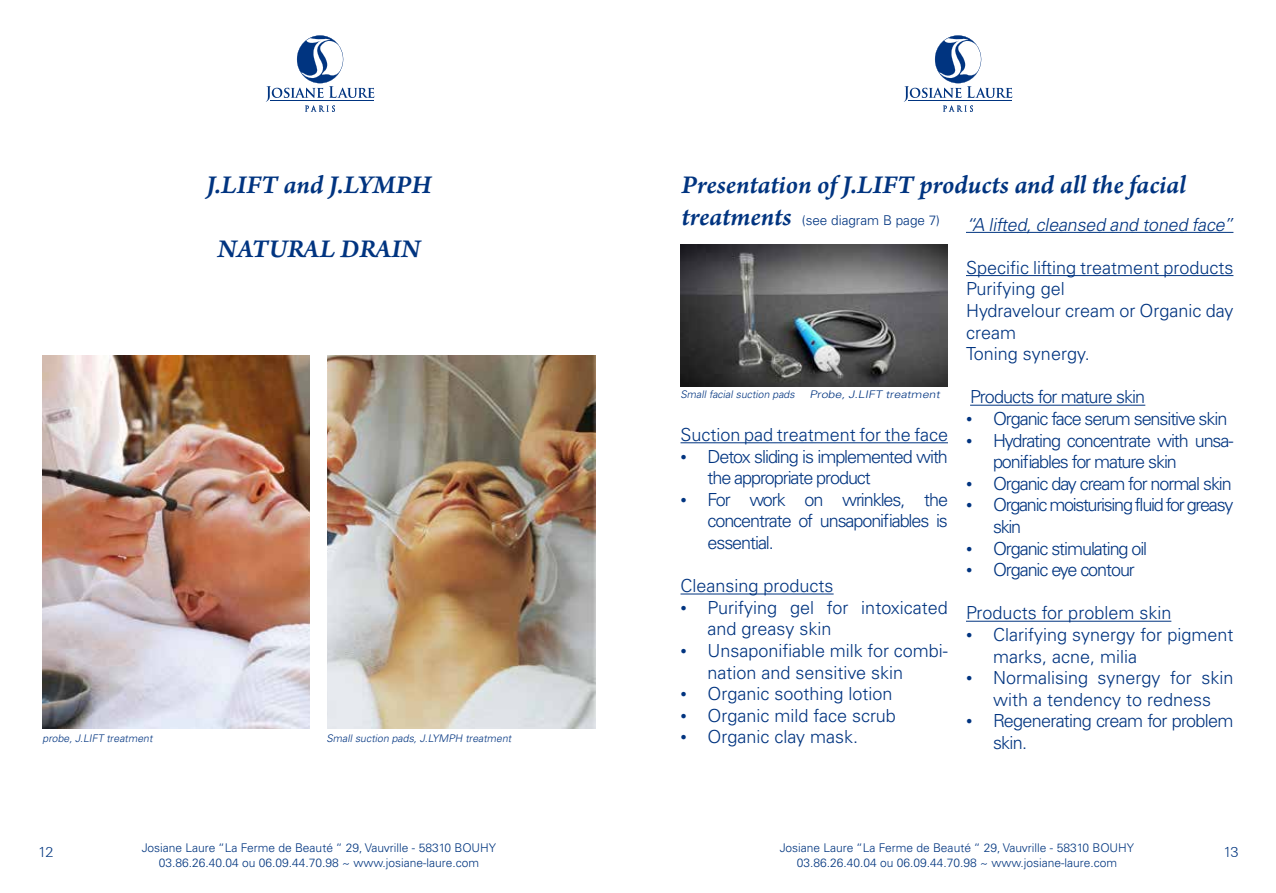
<style>
.page{position:relative;width:1276px;height:893px;background:#fff}
.page>*{position:absolute;margin:0;border:0;box-sizing:border-box;transform-origin:0 0}
.t1{font:27px "Arno Pro Smbd Italic Sm Text";letter-spacing:-.005em;color:#003480}
.t2{font:300 18px/21.6px "Univers LT Std";letter-spacing:-.01em;color:#003480}
.t3{font:300 18px/21.6px "Univers LT Std";letter-spacing:-.06em;color:#003480}
.t4{font:300 18px/21.6px "Univers LT Std";letter-spacing:-.07em;color:#003480}
.t5{font:300 18px/21.6px "Univers LT Std";letter-spacing:-.04em;color:#003480}
.t6{font:italic 300 18px "Univers LT Std";color:#003480}
.t7{font:300 18px "Univers LT Std";letter-spacing:-.05em;color:#003480}
.t8{font:300 15px "Universal";color:#01357f}
.t9{font:300 13.5px "Univers LT Std";color:#003480}
.t10{font:300 12px/14.4px "Univers LT Std";color:#01357f;text-align:center}
.t11{font:italic 300 10.5px "Univers LT Std";color:#003480}
.s1{font-family:"Arno Pro Smbd Italic Sm Text";font-weight:400;font-size:27px}
.s2{font-family:"Times New Roman";font-weight:400}
.s3{color:#003480}
</style>
<div class="page">
<svg style="left:266px;top:35px;width:108px;height:77px"></svg>
<svg style="left:904px;top:35px;width:108px;height:77px"></svg>
<hr style="left:680px;top:442px;width:268px;height:1px;background:#003480">
<hr style="left:680px;top:594px;width:153px;height:1px;background:#003480">
<hr style="left:966px;top:232px;width:267px;height:1px;background:#003480">
<hr style="left:966px;top:275px;width:267px;height:1px;background:#003480">
<hr style="left:970px;top:405px;width:175px;height:1px;background:#003480">
<hr style="left:966px;top:621px;width:205px;height:1px;background:#003480">
<img style="left:43px;top:356px;width:552px;height:372px">
<img style="left:680px;top:245px;width:268px;height:141px">
<div style="left:311px;top:352px;width:16px;height:380px;background:#fff"></div>
<h1 class="t1" style="left:206px;top:168px;width:227px">J.LIFT and J.LYMPH</h1>
<h1 class="t1" style="left:217px;top:233px;width:204px">NATURAL DRAIN</h1>
<p class="t11" style="left:43px;top:732px;width:114px">probe, J.LIFT treatment</p>
<p class="t11" style="left:326px;top:732px;width:189px">Small suction pads, J.LYMPH treatment</p>
<h1 class="t1" style="left:681px;top:168px;width:506px">Presentation of J.LIFT products and all the facial</h1>
<p class="t9" style="left:681px;top:212px;width:260px"><span class="s1">treatments</span> (see diagram B page 7)</p>
<p class="t6" style="left:966px;top:213px;width:273px">“A lifted,cleansed and toned face”</p>
<p class="t2" style="left:966px;top:257px;width:269px">Specific lifting treatment products<br>Purifying gel<br>Hydravelour cream or Organic day cream<br>Toning synergy.</p>
<p class="t7" style="left:970px;top:386px;width:177px">Products for mature skin</p>
<p class="t3" style="left:966px;top:408px;width:263px"><span class="s2">•</span> Organic face serum sensitive skin</p>
<p class="t3" style="left:993px;top:429px;width:242px;text-indent:-27px"><span class="s2">•</span> Hydrating concentrate with unsa&shy;ponifiables for mature skin</p>
<p class="t3" style="left:966px;top:473px;width:267px"><span class="s2">•</span> Organic day cream for normal skin</p>
<p class="t4" style="left:993px;top:494px;width:242px;text-indent:-27px"><span class="s2">•</span> Organic moisturising fluid for greasy skin</p>
<p class="t3" style="left:966px;top:537px;width:183px"><span class="s2">•</span> Organic stimulating oil</p>
<p class="t3" style="left:966px;top:559px;width:170px"><span class="s2">•</span> Organic eye contour</p>
<p class="t2" style="left:966px;top:602px;width:207px">Products for problem skin</p>
<p class="t2" style="left:993px;top:624px;width:242px;text-indent:-27px"><span class="s2">•</span> Clarifying synergy for pigment marks, acne, milia</p>
<p class="t2" style="left:966px;top:667px;width:269px;text-align:center"><span class="s2">•</span> Normalising synergy for skin with a tendency to redness</p>
<p class="t5" style="left:993px;top:710px;width:242px;text-indent:-27px"><span class="s2">•</span> Regenerating cream for problem skin.</p>
<p class="t11" style="left:680px;top:388px;width:263px">Small facial suction pads Probe, J.LIFT treatment</p>
<p class="t2" style="left:680px;top:424px;width:269px">Suction pad treatment for the face</p>
<p class="t3" style="left:707px;top:445px;width:242px;text-indent:-27px"><span class="s2">•</span> Detox sliding is implemented with the appropriate product</p>
<p class="t2" style="left:707px;top:489px;width:242px;text-align:justify;text-indent:-27px"><span class="s2">•</span> For work on wrinkles, the concentrate of unsaponifiables is essential.</p>
<p class="t2" style="left:680px;top:575px;width:155px">Cleansing products</p>
<p class="t2" style="left:707px;top:597px;width:242px;text-indent:-27px"><span class="s2">•</span> Purifying gel for intoxicated and greasy skin</p>
<p class="t2" style="left:707px;top:640px;width:242px;text-indent:-27px"><span class="s2">•</span> Unsaponifiable milk for combi&shy;nation and sensitive skin</p>
<p class="t2" style="left:680px;top:683px;width:214px"><span class="s2">•</span> Organic soothing lotion</p>
<p class="t2" style="left:680px;top:705px;width:217px"><span class="s2">•</span> Organic mild face scrub</p>
<p class="t2" style="left:680px;top:726px;width:179px"><span class="s2">•</span> Organic clay mask.</p>
<p class="t10" style="left:142px;top:841px;width:356px">Josiane Laure <span class="s3">“La Ferme de Beauté “</span> 29, Vauvrille - 58310 BOUHY<br>03.86.26.40.04 ou 06.09.44.70.98 ~ www.josiane-laure.com</p>
<p class="t10" style="left:780px;top:841px;width:356px">Josiane Laure <span class="s3">“La Ferme de Beauté “</span> 29, Vauvrille - 58310 BOUHY<br>03.86.26.40.04 ou 06.09.44.70.98 ~ www.josiane-laure.com</p>
<p class="t8" style="left:37px;top:844px;width:17px">12</p>
<p class="t8" style="left:1222px;top:844px;width:17px">13</p>
</div>
